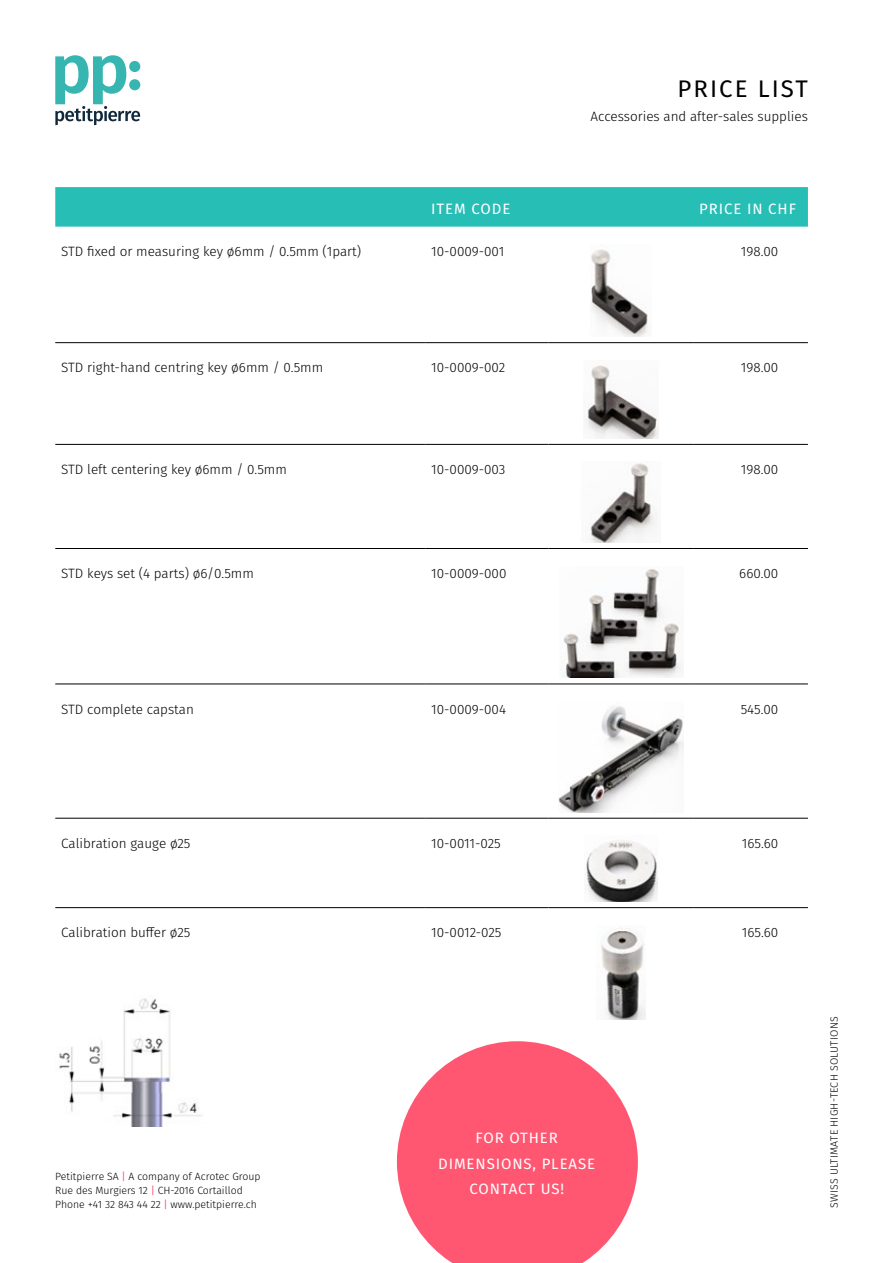
<style>
.page{position:relative;width:893px;height:1263px;background:#fff}
.page>*{position:absolute;margin:0;border:0;box-sizing:border-box;transform-origin:0 0}
.t1{font:24px "Fira Sans";letter-spacing:.085em;color:#000}
.t2{font:15px/25.5px "Fira Sans";letter-spacing:.06em;color:#fff;text-align:center}
.t3{font:300 13.5px "Fira Sans";color:#000}
.t4{font:300 10.65px "Fira Sans";letter-spacing:.02em;color:#000}
.t5{font:300 10.5px/13.6px "Fira Sans";color:#000}
.s1{font-weight:400;color:#ff5772}
</style>
<div class="page">
<svg style="left:55px;top:55px;width:85px;height:70px"></svg>
<svg style="left:397px;top:1041px;width:241px;height:222px;fill:#ff5772"></svg>
<div style="left:55px;top:187px;width:753px;height:40px;background:#27beb5"></div>
<hr style="left:55px;top:818px;width:370px;height:1px;background:#000">
<hr style="left:425px;top:818px;width:124px;height:1px;background:#000">
<hr style="left:549px;top:818px;width:144px;height:1px;background:#000">
<hr style="left:693px;top:818px;width:115px;height:1px;background:#000">
<hr style="left:55px;top:683px;width:370px;height:1px;background:#000">
<hr style="left:425px;top:683px;width:124px;height:1px;background:#000">
<hr style="left:549px;top:683px;width:144px;height:1px;background:#000">
<hr style="left:693px;top:683px;width:115px;height:1px;background:#000">
<hr style="left:55px;top:907px;width:370px;height:1px;background:#000">
<hr style="left:425px;top:907px;width:124px;height:1px;background:#000">
<hr style="left:549px;top:907px;width:144px;height:1px;background:#000">
<hr style="left:693px;top:907px;width:115px;height:1px;background:#000">
<hr style="left:55px;top:444px;width:370px;height:1px;background:#000">
<hr style="left:425px;top:444px;width:124px;height:1px;background:#000">
<hr style="left:549px;top:444px;width:144px;height:1px;background:#000">
<hr style="left:693px;top:444px;width:115px;height:1px;background:#000">
<hr style="left:55px;top:548px;width:370px;height:1px;background:#000">
<hr style="left:425px;top:548px;width:124px;height:1px;background:#000">
<hr style="left:549px;top:548px;width:144px;height:1px;background:#000">
<hr style="left:693px;top:548px;width:115px;height:1px;background:#000">
<hr style="left:55px;top:342px;width:370px;height:1px;background:#000">
<hr style="left:425px;top:342px;width:124px;height:1px;background:#000">
<hr style="left:549px;top:342px;width:144px;height:1px;background:#000">
<hr style="left:693px;top:342px;width:115px;height:1px;background:#000">
<img style="left:590px;top:249px;width:58px;height:88px">
<img style="left:584px;top:365px;width:74px;height:73px">
<img style="left:589px;top:463px;width:69px;height:79px">
<img style="left:559px;top:568px;width:122px;height:110px">
<img style="left:558px;top:706px;width:126px;height:106px">
<img style="left:586px;top:840px;width:72px;height:62px">
<img style="left:601px;top:927px;width:45px;height:93px">
<img style="left:59px;top:998px;width:143px;height:129px">
<h1 class="t1" style="left:677px;top:70px;width:132px">PRICE LIST</h1>
<p class="t3" style="left:591px;top:107px;width:219px">Accessories and after-sales supplies</p>
<p class="t2" style="left:431px;top:195px;width:81px">ITEM CODE</p>
<p class="t2" style="left:699px;top:195px;width:98px">PRICE IN CHF</p>
<p class="t3" style="left:61px;top:242px;width:301px">STD fixed or measuring key ø6mm / 0.5mm (1part)</p>
<p class="t3" style="left:431px;top:242px;width:75px">10-0009-001</p>
<p class="t3" style="left:741px;top:242px;width:39px">198.00</p>
<p class="t3" style="left:61px;top:358px;width:263px">STD right-hand centring key ø6mm / 0.5mm</p>
<p class="t3" style="left:431px;top:358px;width:76px">10-0009-002</p>
<p class="t3" style="left:741px;top:358px;width:39px">198.00</p>
<p class="t3" style="left:61px;top:460px;width:227px">STD left centering key ø6mm / 0.5mm</p>
<p class="t3" style="left:431px;top:460px;width:76px">10-0009-003</p>
<p class="t3" style="left:741px;top:460px;width:39px">198.00</p>
<p class="t3" style="left:61px;top:564px;width:194px">STD keys set (4 parts) ø6/0.5mm</p>
<p class="t3" style="left:431px;top:564px;width:77px">10-0009-000</p>
<p class="t3" style="left:739px;top:564px;width:40px">660.00</p>
<p class="t3" style="left:61px;top:699px;width:134px">STD complete capstan</p>
<p class="t3" style="left:431px;top:699px;width:76px">10-0009-004</p>
<p class="t3" style="left:741px;top:699px;width:39px">545.00</p>
<p class="t3" style="left:61px;top:833px;width:131px">Calibration gauge ø25</p>
<p class="t3" style="left:431px;top:833px;width:71px">10-0011-025</p>
<p class="t3" style="left:742px;top:833px;width:38px">165.60</p>
<p class="t3" style="left:61px;top:923px;width:131px">Calibration buffer ø25</p>
<p class="t3" style="left:431px;top:923px;width:72px">10-0012-025</p>
<p class="t3" style="left:742px;top:923px;width:38px">165.60</p>
<p class="t5" style="left:55px;top:1170px;width:207px">Petitpierre SA <span class="s1">|</span> A company of Acrotec Group<br>Rue des Murgiers 12 <span class="s1">|</span> CH-2016 Cortaillod<br>Phone +41 32 843 44 22 <span class="s1">|</span> www.petitpierre.ch</p>
<p class="t2" style="left:438px;top:1125px;width:159px">FOR OTHER<br>DIMENSIONS, PLEASE<br>CONTACT US!</p>
<p class="t4" style="left:826px;top:1208px;width:193px;rotate:-90deg">SWISS ULTIMATE HIGH-TECH SOLUTIONS</p>
</div>
